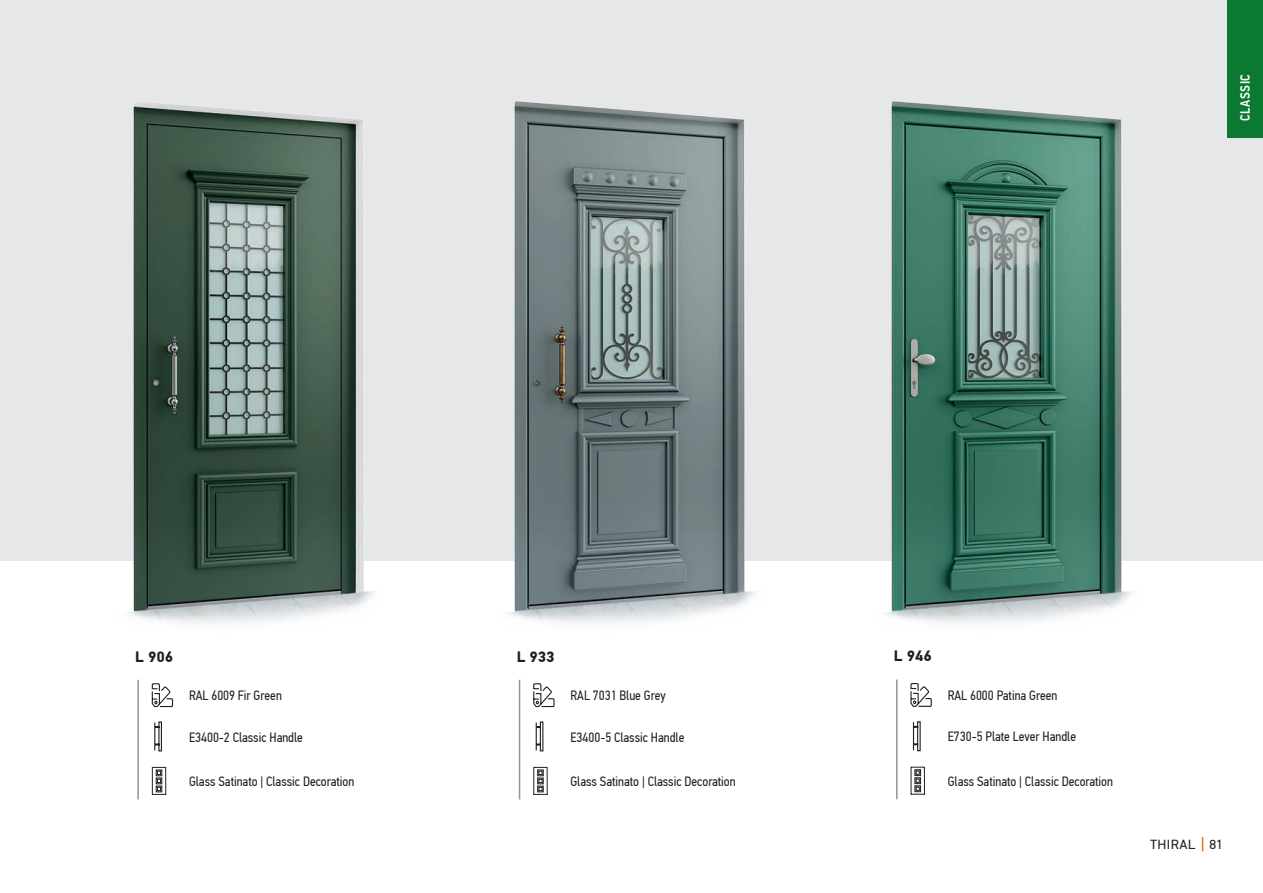
<style>
.page{position:relative;width:1263px;height:893px;background:#fff}
.page>*{position:absolute;margin:0;border:0;box-sizing:border-box;transform-origin:0 0}
.t1{font:700 15px "PF Din Text Pro";color:#231f20}
.t2{font:13.5px "PF Din Text Cond Pro";color:#231f20}
.t3{font:13.5px "PF Din Display Pro";letter-spacing:.05em;color:#231f20}
.t4{font:500 13.5px "PF Din Text Cond Pro";letter-spacing:.05em;color:#fff}
</style>
<div class="page">
<svg style="left:1202px;top:837px;width:1px;height:14px"></svg>
<div style="left:0;top:0;width:1263px;height:561px;background:#e6e7e9"></div>
<div style="left:1227px;top:0;width:36px;height:138px;background:#0b7931"></div>
<img style="left:885px;top:101px;width:248px;height:523px">
<img style="left:509px;top:101px;width:247px;height:523px">
<svg style="left:533px;top:683px;width:22px;height:25px"></svg>
<svg style="left:533px;top:766px;width:15px;height:29px"></svg>
<svg style="left:536px;top:722px;width:5px;height:28px"></svg>
<hr style="left:519px;top:680px;width:1px;height:119px;background:#939598">
<svg style="left:910px;top:683px;width:22px;height:24px"></svg>
<svg style="left:910px;top:766px;width:15px;height:29px"></svg>
<svg style="left:913px;top:722px;width:5px;height:28px"></svg>
<hr style="left:896px;top:679px;width:1px;height:120px;background:#939598">
<img style="left:128px;top:102px;width:247px;height:522px">
<svg style="left:151px;top:683px;width:23px;height:25px"></svg>
<svg style="left:151px;top:766px;width:16px;height:29px"></svg>
<div style="left:158px;top:721px;width:4px;height:30px;border:1px solid #231f20"></div>
<svg style="left:154px;top:722px;width:5px;height:28px"></svg>
<hr style="left:137px;top:680px;width:2px;height:119px;background:#939598">
<p class="t4" style="left:1237px;top:121px;width:49px;rotate:-90deg">CLASSIC</p>
<p class="t1" style="left:135px;top:647px;width:39px">L 906</p>
<p class="t2" style="left:189px;top:688px;width:94px">RAL 6009 Fir Green</p>
<p class="t2" style="left:189px;top:729px;width:115px">E3400-2 Classic Handle</p>
<p class="t2" style="left:189px;top:773px;width:167px">Glass Satinato | Classic Decoration</p>
<p class="t1" style="left:517px;top:647px;width:39px">L 933</p>
<p class="t2" style="left:570px;top:688px;width:97px">RAL 7031 Blue Grey</p>
<p class="t2" style="left:570px;top:729px;width:115px">E3400-5 Classic Handle</p>
<p class="t2" style="left:570px;top:773px;width:167px">Glass Satinato | Classic Decoration</p>
<p class="t1" style="left:894px;top:647px;width:39px">L 946</p>
<p class="t2" style="left:948px;top:687px;width:111px">RAL 6000 Patina Green</p>
<p class="t2" style="left:948px;top:729px;width:130px">E730-5 Plate Lever Handle</p>
<p class="t2" style="left:948px;top:773px;width:167px">Glass Satinato | Classic Decoration</p>
<p class="t3" style="left:1150px;top:837px;width:74px">THIRAL 81</p>
</div>
